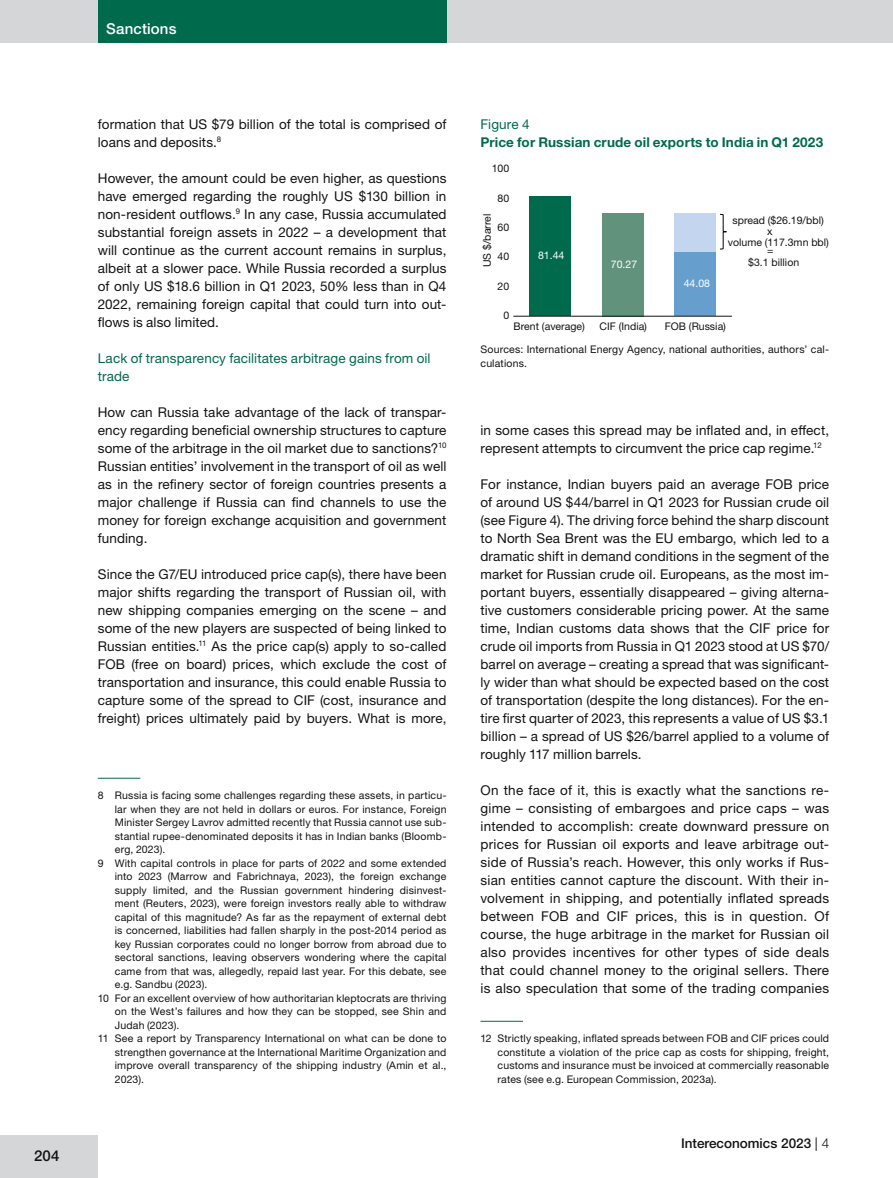
<style>
.page{position:relative;width:893px;height:1178px;background:#fff}
.page>*{position:absolute;margin:0;border:0;box-sizing:border-box;transform-origin:0 0}
.t1{font:500 15px "Helvetica Neue LTW1 G";letter-spacing:.01em;color:#fff}
.t2{font:500 15px "Helvetica Neue LTW1 G";color:#141314}
.t3{font:13.5px/18px "Helvetica Neue LTW1 G";letter-spacing:.01em;color:#141314;text-align:justify}
.t4{font:13.5px/18px "Helvetica Neue LTW1 G";letter-spacing:.01em;color:#006a4d}
.t5{font:700 13.5px "Helvetica Neue LTW1 G";letter-spacing:.01em;color:#006a4d}
.t6{font:500 13.5px "Helvetica Neue LTW1 G";color:#141314}
.t7{font:10.5px/13.5px "Helvetica Neue LTW1 G";letter-spacing:.015em;color:#141314}
.t8{font:10.5px "Helvetica Neue LTW1 G";letter-spacing:-.005em;color:#141314}
.t9{font:10.5px "Helvetica Neue LTW1 G";letter-spacing:-.005em;color:#fff}
.s1{font-weight:400}
.s2{font-weight:300}
</style>
<div class="page">
<div style="left:0;top:0;width:893px;height:43px;background:#d5d6d7"></div>
<div style="left:98px;top:0;width:348px;height:43px;background:#006a4d"></div>
<div style="left:0;top:1135px;width:98px;height:43px;background:#d5d6d7"></div>
<hr style="left:98px;top:778px;width:42px;height:1px;background:#006a4d">
<hr style="left:480px;top:1021px;width:43px;height:1px;background:#006a4d">
<div style="left:602px;top:213px;width:41px;height:103px;background:#61927c"></div>
<div style="left:674px;top:251px;width:42px;height:65px;background:#669fce"></div>
<div style="left:529px;top:197px;width:42px;height:119px;background:#006a4d"></div>
<div style="left:674px;top:213px;width:42px;height:38px;background:#c4d5f0"></div>
<hr style="left:513px;top:316px;width:219px;height:1px;background:#141314">
<svg style="left:720px;top:214px;width:7px;height:36px"></svg>
<p class="t2" style="left:34px;top:1147px;width:27px">204</p>
<p class="t1" style="left:106px;top:20px;width:72px">Sanctions</p>
<p class="t3" style="left:98px;top:115px;width:350px">formation that US $79 billion of the total is comprised of loans and deposits.<sup>8</sup></p>
<p class="t3" style="left:98px;top:169px;width:350px">However, the amount could be even higher, as questions have emerged regarding the roughly US $130 billion in non-resident outflows.<sup>9</sup> In any case, Russia accumulated substantial foreign assets in 2022 – a development that will continue as the current account remains in surplus, albeit at a slower pace. While Russia recorded a surplus of only US $18.6 billion in Q1 2023, 50% less than in Q4<br>2022, remaining foreign capital that could turn into out&shy;flows is also limited.</p>
<p class="t4" style="left:98px;top:349px;width:334px">Lack of transparency facilitates arbitrage gains from oil trade</p>
<p class="t3" style="left:98px;top:403px;width:350px">How can Russia take advantage of the lack of transpar&shy;ency regarding beneficial ownership structures to capture some of the arbitrage in the oil market due to sanctions?<sup>10<br></sup>Russian entities’ involvement in the transport of oil as well as in the refinery sector of foreign countries presents a major challenge if Russia can find channels to use the money for foreign exchange acquisition and government funding.</p>
<p class="t3" style="left:98px;top:565px;width:350px">Since the G7/EU introduced price cap(s), there have been major shifts regarding the transport of Russian oil, with new shipping companies emerging on the scene – and some of the new players are suspected of being linked to Russian entities.<sup>11</sup> As the price cap(s) apply to so-called FOB (free on board) prices, which exclude the cost of transportation and insurance, this could enable Russia to capture some of the spread to CIF (cost, insurance and freight) prices ultimately paid by buyers. What is more,</p>
<p class="t7" style="left:98px;top:788px;width:350px">8 Russia is facing some challenges regarding these assets, in particu-</p>
<p class="t7" style="left:115px;top:802px;width:333px">lar when they are not held in dollars or euros. For instance, Foreign</p>
<p class="t7" style="left:115px;top:816px;width:333px">Minister Sergey Lavrov admitted recently that Russia cannot use sub-</p>
<p class="t7" style="left:115px;top:829px;width:333px">stantial rupee-denominated deposits it has in Indian banks (Bloomb-</p>
<p class="t7" style="left:115px;top:843px;width:52px">erg, 2023).</p>
<p class="t7" style="left:98px;top:856px;width:350px">9 With capital controls in place for parts of 2022 and some extended</p>
<p class="t7" style="left:115px;top:870px;width:333px">into 2023 (Marrow and Fabrichnaya, 2023), the foreign exchange</p>
<p class="t7" style="left:115px;top:883px;width:333px">supply limited, and the Russian government hindering disinvest-</p>
<p class="t7" style="left:115px;top:897px;width:333px">ment (Reuters, 2023), were foreign investors really able to withdraw</p>
<p class="t7" style="left:115px;top:910px;width:333px">capital of this magnitude? As far as the repayment of external debt</p>
<p class="t7" style="left:115px;top:924px;width:333px">is concerned, liabilities had fallen sharply in the post-2014 period as</p>
<p class="t7" style="left:115px;top:937px;width:333px">key Russian corporates could no longer borrow from abroad due to</p>
<p class="t7" style="left:115px;top:951px;width:333px">sectoral sanctions, leaving observers wondering where the capital</p>
<p class="t7" style="left:115px;top:964px;width:333px">came from that was, allegedly, repaid last year. For this debate, see</p>
<p class="t7" style="left:115px;top:978px;width:94px">e.g. Sandbu (2023).</p>
<p class="t7" style="left:98px;top:991px;width:350px">10 For an excellent overview of how authoritarian kleptocrats are thriving</p>
<p class="t7" style="left:115px;top:1005px;width:333px">on the West’s failures and how they can be stopped, see Shin and</p>
<p class="t7" style="left:115px;top:1018px;width:66px">Judah (2023).</p>
<p class="t7" style="left:98px;top:1032px;width:350px">11 See a report by Transparency International on what can be done to</p>
<p class="t7" style="left:115px;top:1045px;width:333px">strengthen governance at the International Maritime Organization and</p>
<p class="t7" style="left:115px;top:1059px;width:333px">improve overall transparency of the shipping industry (Amin et al.,</p>
<p class="t7" style="left:115px;top:1072px;width:31px">2023).</p>
<p class="t4" style="left:480px;top:115px;width:51px">Figure 4</p>
<p class="t5" style="left:480px;top:133px;width:344px">Price for Russian crude oil exports to India in Q1 2023</p>
<p class="t7" style="left:492px;top:162px;width:19px">100</p>
<p class="t7" style="left:497px;top:191px;width:13px">80</p>
<p class="t7" style="left:480px;top:267px;width:55px;rotate:-90deg">US $/barrel</p>
<p class="t8" style="left:733px;top:214px;width:93px">spread ($26.19/bbl)</p>
<p class="t7" style="left:497px;top:220px;width:13px">60</p>
<p class="t7" style="left:767px;top:224px;width:7px">x</p>
<p class="t7" style="left:728px;top:235px;width:103px">volume (117.3mn bbl)</p>
<p class="t7" style="left:748px;top:244px;width:52px;line-height:12.3px;text-indent:19px">=<br>$3.1 billion</p>
<p class="t9" style="left:538px;top:249px;width:28px">81.44</p>
<p class="t7" style="left:497px;top:250px;width:13px">40</p>
<p class="t9" style="left:611px;top:257px;width:28px">70.27</p>
<p class="t7" style="left:497px;top:279px;width:13px">20</p>
<p class="t7" style="left:503px;top:309px;width:7px">0</p>
<p class="t9" style="left:684px;top:277px;width:28px">44.08</p>
<p class="t7" style="left:513px;top:319px;width:73px">Brent (average)</p>
<p class="t7" style="left:599px;top:319px;width:49px">CIF (India)</p>
<p class="t7" style="left:665px;top:319px;width:63px">FOB (Russia)</p>
<p class="t7" style="left:480px;top:343px;width:350px">Sources: International Energy Agency, national authorities, authors’ cal&shy;culations.</p>
<p class="t3" style="left:480px;top:421px;width:350px">in some cases this spread may be inflated and, in effect, represent attempts to circumvent the price cap regime.<sup>12</sup></p>
<p class="t3" style="left:480px;top:475px;width:350px">For instance, Indian buyers paid an average FOB price of around US $44/barrel in Q1 2023 for Russian crude oil (see Figure 4). The driving force behind the sharp discount to North Sea Brent was the EU embargo, which led to a dramatic shift in demand conditions in the segment of the market for Russian crude oil. Europeans, as the most im&shy;portant buyers, essentially disappeared – giving alterna&shy;tive customers considerable pricing power. At the same time, Indian customs data shows that the CIF price for crude oil imports from Russia in Q1 2023 stood at US $70/ barrel on average – creating a spread that was significant&shy;ly wider than what should be expected based on the cost of transportation (despite the long distances). For the en&shy;tire first quarter of 2023, this represents a value of US $3.1 billion – a spread of US $26/barrel applied to a volume of roughly 117 million barrels.</p>
<p class="t3" style="left:480px;top:781px;width:350px">On the face of it, this is exactly what the sanctions re&shy;gime – consisting of embargoes and price caps – was intended to accomplish: create downward pressure on prices for Russian oil exports and leave arbitrage out&shy;side of Russia’s reach. However, this only works if Rus&shy;sian entities cannot capture the discount. With their in&shy;volvement in shipping, and potentially inflated spreads between FOB and CIF prices, this is in question. Of course, the huge arbitrage in the market for Russian oil also provides incentives for other types of side deals that could channel money to the original sellers. There is also speculation that some of the trading companies</p>
<p class="t7" style="left:497px;top:1031px;width:333px;text-align:justify;text-indent:-17px">12 Strictly speaking, inflated spreads between FOB and CIF prices could constitute a violation of the price cap as costs for shipping, freight, customs and insurance must be invoiced at commercially reasonable rates (see e.g. European Commission, 2023a).</p>
<p class="t6" style="left:681px;top:1135px;width:150px">Intereconomics 2023 <span class="s1">|</span> <span class="s2">4</span></p>
</div>
